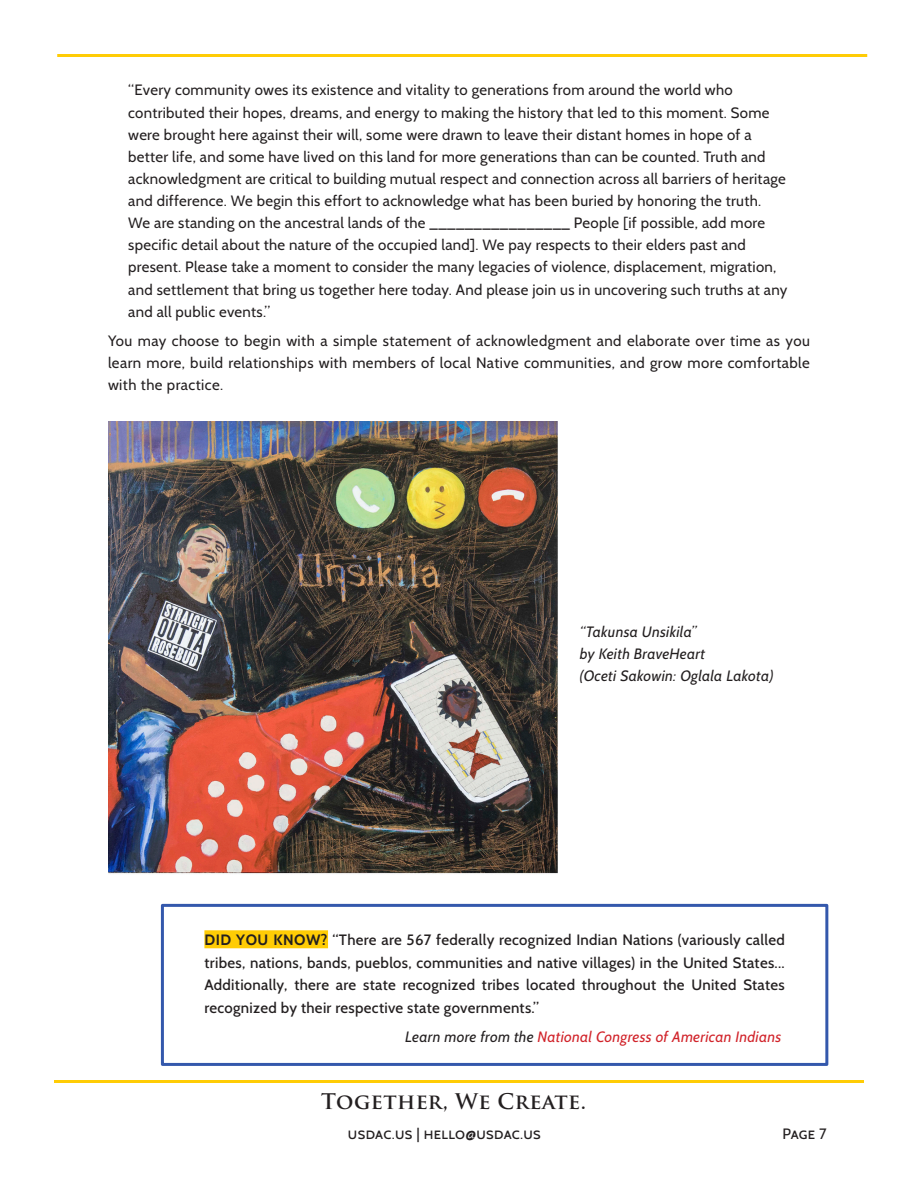
<style>
.page{position:relative;width:918px;height:1188px;background:#fff}
.page>*{position:absolute;margin:0;border:0;box-sizing:border-box;transform-origin:0 0}
.t1{font:700 21px "Trajan Pro";letter-spacing:.02em;color:#231f20}
.quote_roman{font:15px/22.2px "Cabin";letter-spacing:.02em;color:#231f20}
.Quote_outdent{font:500 15px/22.5px "Cabin";letter-spacing:.02em;color:#231f20;text-align:justify}
.t2{font:italic 15px "Cabin";letter-spacing:.02em;color:#231f20}
.Quote_outdent-2{font:italic 15px "Cabin";letter-spacing:.02em;color:#d1232a}
.s1{font-weight:700}
.s2{color:#231f20}
.s3{font-weight:500;font-style:normal;color:#fff}
</style>
<div class="page">
<hr style="left:54px;top:1080px;width:810px;height:3px;background:#ffcc05">
<hr style="left:57px;top:54px;width:810px;height:3px;background:#ffcc05">
<div style="left:204px;top:930px;width:124px;height:18px;background:#ffcc05"></div>
<div style="left:161px;top:904px;width:667px;height:162px;border:3px solid #3458ac"></div>
<img style="left:108px;top:421px;width:449px;height:453px">
<p class="quote_roman" style="left:128px;top:79px;width:661px">“Every community owes its existence and vitality to generations from around the world who contributed their hopes, dreams, and energy to making the history that led to this moment. Some were brought here against their will, some were drawn to leave their distant homes in hope of a better life, and some have lived on this land for more generations than can be counted. Truth and acknowledgment are critical to building mutual respect and connection across all barriers of heritage and difference. We begin this effort to acknowledge what has been buried by honoring the truth.<br>We are standing on the ancestral lands of the ________________ People [if possible, add more specific detail about the nature of the occupied land]. We pay respects to their elders past and present. Please take a moment to consider the many legacies of violence, displacement, migration, and settlement that bring us together here today. And please join us in uncovering such truths at any and all public events.”</p>
<p class="quote_roman" style="left:108px;top:329px;width:704px;text-align:justify">You may choose to begin with a simple statement of acknowledgment and elaborate over time as you learn more, build relationships with members of local Native communities, and grow more comfortable with the practice.</p>
<p class="t2" style="left:580px;top:623px;width:118px">“Takunsa Unsikila”</p>
<p class="t2" style="left:580px;top:645px;width:127px">by Keith BraveHeart</p>
<p class="t2" style="left:580px;top:667px;width:195px">(Oceti Sakowin: Oglala Lakota)</p>
<p class="Quote_outdent" style="left:204px;top:929px;width:582px"><span class="s1">DID YOU KNOW?</span> “There are 567 federally recognized Indian Nations (variously called tribes, nations, bands, pueblos, communities and native villages) in the United States...<br>Additionally, there are state recognized tribes located throughout the United States recognized by their respective state governments.”</p>
<p class="Quote_outdent-2" style="left:405px;top:1028px;width:381px"><span class="s2">Learn more from the</span> National Congress of American Indians<span class="s3">.</span></p>
<h1 class="t1" style="left:321px;top:1089px;width:266px">Together, We Create.</h1>
<p class="quote_roman" style="left:348px;top:1123px;width:194px">usdac.us | hello@usdac.us</p>
<p class="quote_roman" style="left:782px;top:1123px;width:46px">Page 7</p>
</div>
